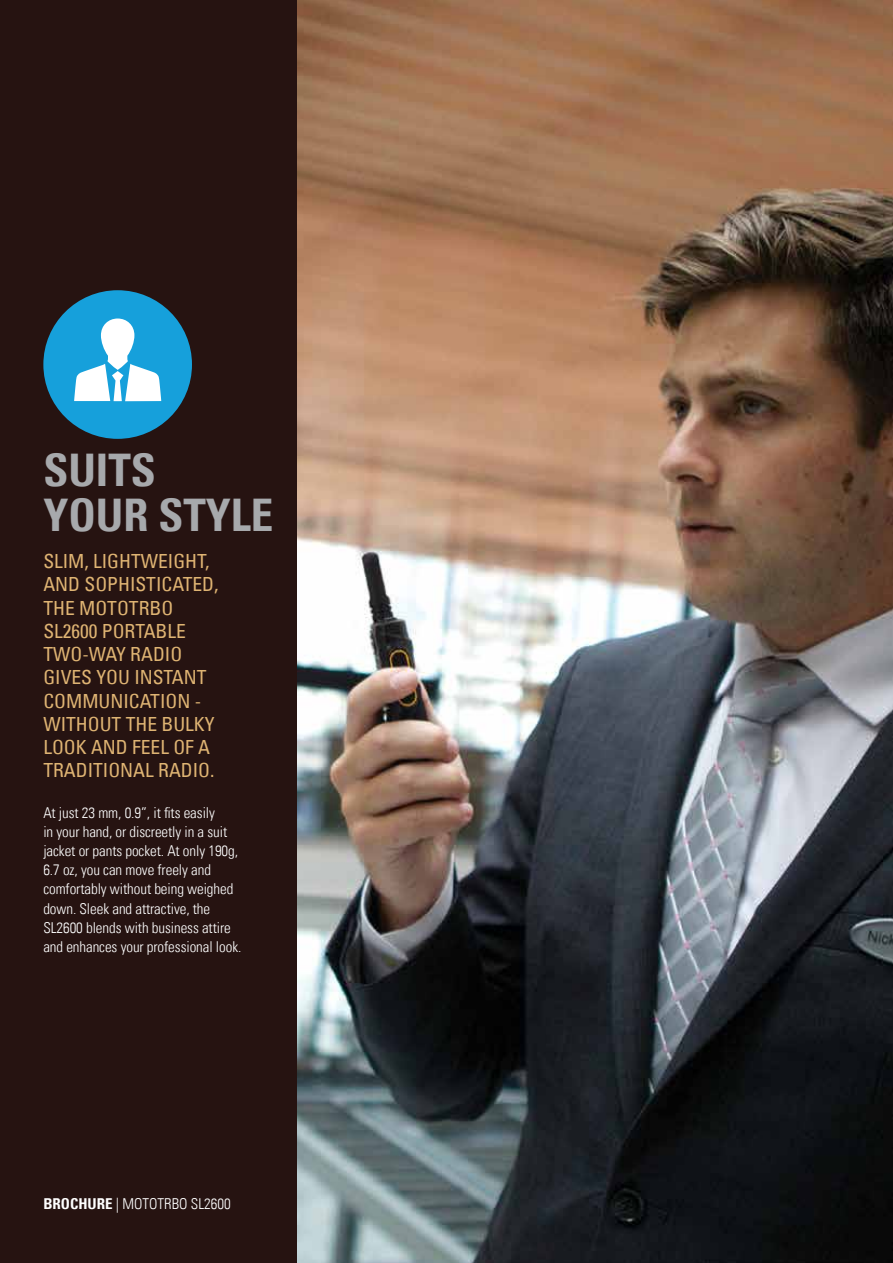
<style>
.page{position:relative;width:893px;height:1263px;background:#fff}
.page>*{position:absolute;margin:0;border:0;box-sizing:border-box;transform-origin:0 0}
.t1{font:700 condensed 45px/45px "Univers LT";color:#a7a9ac}
.t2{font:condensed 19.5px/23.2px "Univers LT";color:#dfb473}
.t3{font:300 condensed 15px/19.2px "Univers LT";letter-spacing:-.005em;color:#fff}
.s1{font-weight:700}
</style>
<div class="page">
<div style="left:0;top:0;width:297px;height:1263px;background:#261311"></div>
<img style="left:297px;top:0;width:596px;height:1263px">
<div style="left:43px;top:290px;width:149px;height:149px;background:#16a0db;border-radius:50%"></div>
<svg style="left:74px;top:318px;width:87px;height:83px"></svg>
<h1 class="t1" style="left:43px;top:447px;width:232px">SUITS<br>YOUR STYLE</h1>
<h2 class="t2" style="left:43px;top:549px;width:177px">SLIM, LIGHTWEIGHT,<br>AND SOPHISTICATED,<br>THE MOTOTRBO<br>SL2600 PORTABLE<br>TWO-WAY RADIO<br>GIVES YOU INSTANT<br>COMMUNICATION -<br>WITHOUT THE BULKY<br>LOOK AND FEEL OF A<br>TRADITIONAL RADIO.</h2>
<p class="t3" style="left:43px;top:803px;width:200px">At just 23 mm, 0.9”, it fits easily<br>in your hand, or discreetly in a suit jacket or pants pocket. At only 190g, 6.7 oz, you can move freely and comfortably without being weighed down. Sleek and attractive, the SL2600 blends with business attire and enhances your professional look.</p>
<p class="t3" style="left:43px;top:1194px;width:189px"><span class="s1">BROCHURE</span> | MOTOTRBO SL2600</p>
</div>
